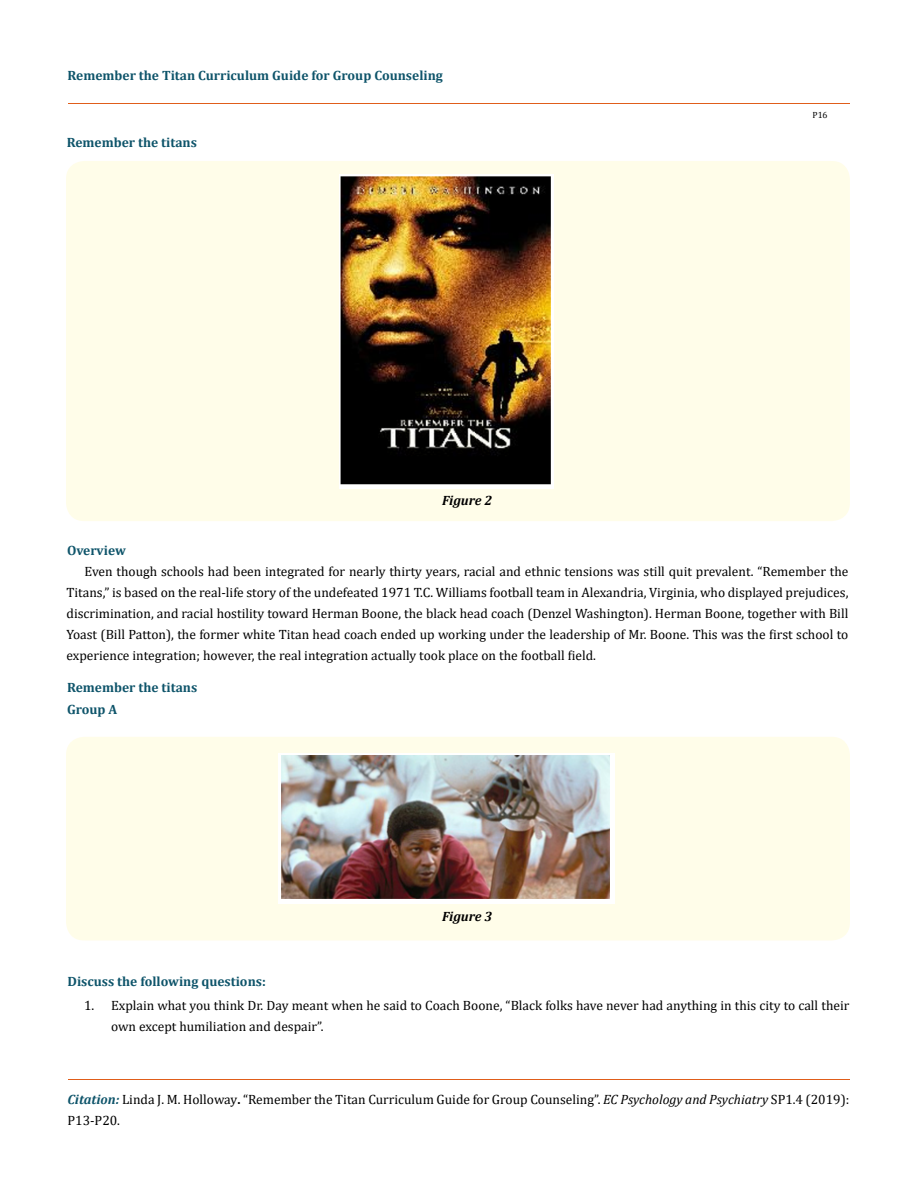
<style>
.page{position:relative;width:917px;height:1188px;background:#fff}
.page>*{position:absolute;margin:0;border:0;box-sizing:border-box;transform-origin:0 0}
.t1{font:13.5px/21px "Cambria";color:#000}
.t2{font:700 13.5px/21.6px "Cambria";color:#0e546a}
.t3{font:italic 700 13.5px "Cambria";color:#000}
.t4{font:9px "Cambria";color:#000}
.s1{font-weight:700;font-style:italic;color:#0e546a}
.s2{font-weight:700}
.s3{font-style:italic}
</style>
<div class="page">
<hr style="left:68px;top:1080px;width:781px;height:1px;background:#e05d1a">
<hr style="left:68px;top:103px;width:781px;height:1px;background:#e05d1a">
<div style="left:66px;top:161px;width:783px;height:360px;background:#fffde9;border-radius:18px"></div>
<img style="left:339px;top:175px;width:214px;height:314px">
<div style="left:66px;top:737px;width:783px;height:204px;background:#fffde9;border-radius:18px"></div>
<img style="left:278px;top:754px;width:336px;height:150px">
<p class="t2" style="left:67px;top:65px;width:377px">Remember the Titan Curriculum Guide for Group Counseling</p>
<p class="t2" style="left:67px;top:131px;width:132px">Remember the titans</p>
<p class="t3" style="left:442px;top:491px;width:52px">Figure 2</p>
<p class="t4" style="left:812px;top:109px;width:17px">P16</p>
<p class="t2" style="left:67px;top:539px;width:60px">Overview</p>
<p class="t1" style="left:66px;top:561px;width:783px;text-align:justify;text-indent:18px">Even though schools had been integrated for nearly thirty years, racial and ethnic tensions was still quit prevalent. “Remember the Titans,” is based on the real-life story of the undefeated 1971 T.C. Williams football team in Alexandria, Virginia, who displayed prejudices, discrimination, and racial hostility toward Herman Boone, the black head coach (Denzel Washington). Herman Boone, together with Bill Yoast (Bill Patton), the former white Titan head coach ended up working under the leadership of Mr. Boone. This was the first school to experience integration; however, the real integration actually took place on the football field.</p>
<p class="t2" style="left:67px;top:676px;width:132px">Remember the titans<br>Group A</p>
<p class="t3" style="left:442px;top:907px;width:52px">Figure 3</p>
<p class="t2" style="left:67px;top:970px;width:200px">Discuss the following questions:</p>
<p class="t1" style="left:111px;top:995px;width:739px;text-indent:-27px">1. Explain what you think Dr. Day meant when he said to Coach Boone, “Black folks have never had anything in this city to call their own except humiliation and despair”.</p>
<p class="t1" style="left:68px;top:1088px;width:783px"><span class="s1">Citation:</span> Linda J. M. Holloway<span class="s2">.</span> “Remember the Titan Curriculum Guide for Group Counseling”. <span class="s3">EC Psychology and Psychiatry</span> SP1.4 (2019):<br>P13-P20.</p>
</div>
